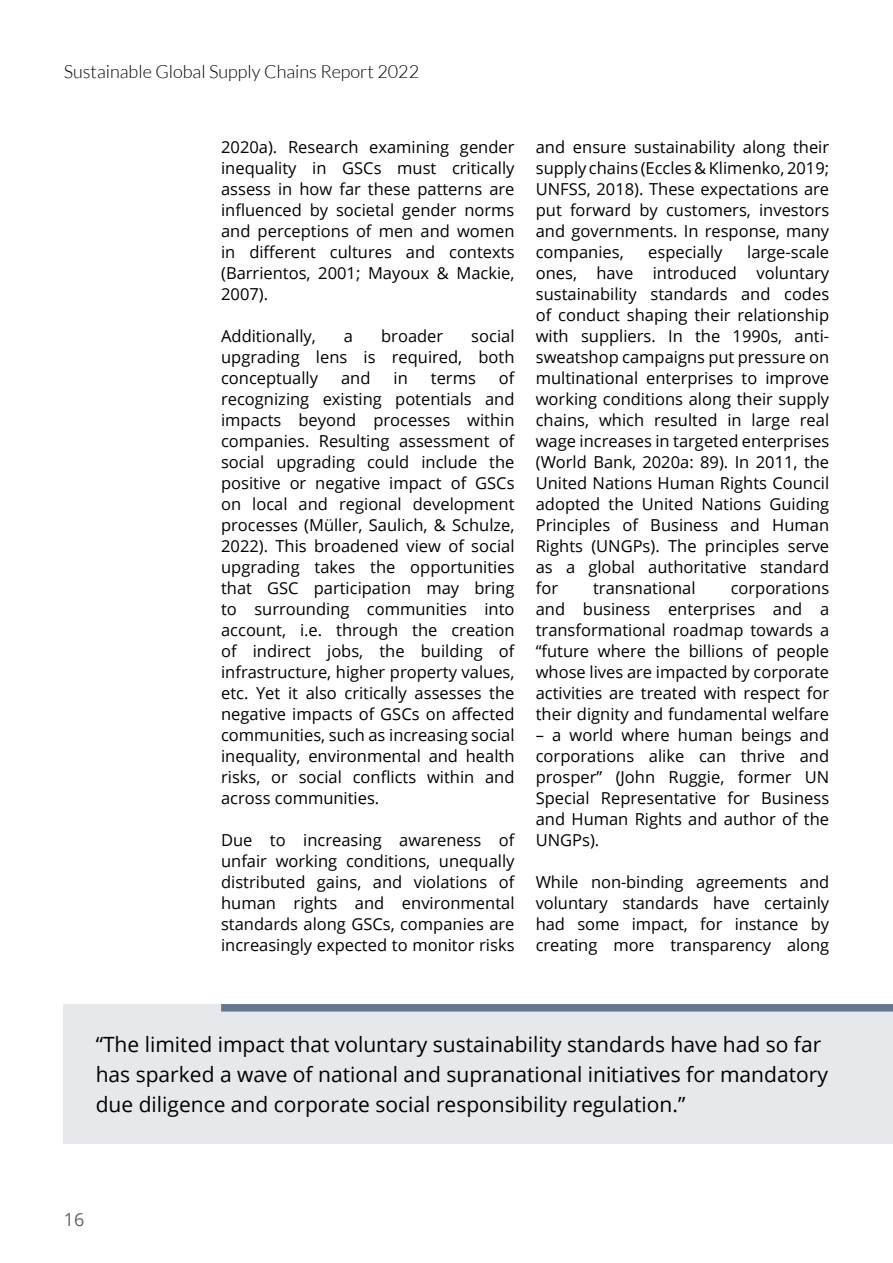
<style>
.page{position:relative;width:893px;height:1263px;background:#fff}
.page>*{position:absolute;margin:0;border:0;box-sizing:border-box;transform-origin:0 0}
.Statement_14pt{font:21px/30px "Open Sans";color:#000}
.t1{font:300 18px "Lato";color:#000}
.t2{font:18px "Open Sans";color:#616160}
.Copy_text_-_Regular{font:16.5px/21px "Open Sans";color:#000;text-align:justify}
</style>
<div class="page">
<div style="left:64px;top:1004px;width:829px;height:140px;background:#e6e8ec"></div>
<div style="left:221px;top:1004px;width:672px;height:7px;background:#63778d"></div>
<p class="t1" style="left:64px;top:62px;width:357px">Sustainable Global Supply Chains Report 2022</p>
<p class="Copy_text_-_Regular" style="left:221px;top:136px;width:295px">2020a). Research examining gender inequality in GSCs must critically assess in how far these patterns are influenced by societal gender norms and perceptions of men and women in different cultures and contexts (Barrientos, 2001; Mayoux &amp; Mackie, 2007).</p>
<p class="Copy_text_-_Regular" style="left:221px;top:325px;width:96px">Additionally,</p>
<p class="Copy_text_-_Regular" style="left:344px;top:325px;width:11px">a</p>
<p class="Copy_text_-_Regular" style="left:381px;top:325px;width:64px">broader</p>
<p class="Copy_text_-_Regular" style="left:221px;top:325px;width:295px;text-indent:250px">social upgrading lens is required, both conceptually</p>
<p class="Copy_text_-_Regular" style="left:221px;top:367px;width:295px;text-indent:278px">of recognizing existing potentials and impacts beyond processes within companies. Resulting assessment of social upgrading could include the positive or negative impact of GSCs on local and regional development processes (Müller, Saulich, &amp; Schulze, 2022). This broadened view of social upgrading takes the opportunities that GSC participation may bring to surrounding communities into account, i.e. through the creation of indirect jobs, the building of infrastructure, higher property values, etc. Yet it also critically assesses the negative impacts of GSCs on affected communities, such as increasing social inequality, environmental and health risks, or social conflicts within and across communities.</p>
<p class="Copy_text_-_Regular" style="left:221px;top:829px;width:295px">Due to increasing awareness of unfair working conditions, unequally distributed gains, and violations of human rights and environmental standards along GSCs, companies are increasingly expected to monitor risks</p>
<p class="Copy_text_-_Regular" style="left:341px;top:367px;width:31px">and</p>
<p class="Copy_text_-_Regular" style="left:394px;top:367px;width:16px">in</p>
<p class="Copy_text_-_Regular" style="left:431px;top:367px;width:47px">terms</p>
<p class="Copy_text_-_Regular" style="left:536px;top:136px;width:295px">and ensure sustainability along their supply chains (Eccles &amp; Klimenko, 2019; UNFSS, 2018). These expectations are put forward by customers, investors and governments. In response, many companies,</p>
<p class="Copy_text_-_Regular" style="left:536px;top:241px;width:295px;text-indent:211px">large-scale ones, have introduced voluntary sustainability standards and codes of conduct shaping their relationship with suppliers. In the 1990s, anti&shy;sweatshop campaigns put pressure on multinational enterprises to improve working conditions along their supply chains, which resulted in large real wage increases in targeted enterprises (World Bank, 2020a: 89). In 2011, the United Nations Human Rights Council adopted the United Nations Guiding Principles of Business and Human Rights (UNGPs). The principles serve as a global authoritative standard for</p>
<p class="Copy_text_-_Regular" style="left:648px;top:241px;width:76px">especially</p>
<p class="Copy_text_-_Regular" style="left:593px;top:577px;width:104px">transnational</p>
<p class="Copy_text_-_Regular" style="left:536px;top:577px;width:295px;text-indent:195px">corporations and business enterprises and a transformational roadmap towards a “future where the billions of people whose lives are impacted by corporate activities are treated with respect for their dignity and fundamental welfare</p>
<p class="Copy_text_-_Regular" style="left:536px;top:724px;width:295px">– a world where human beings and corporations alike can thrive and prosper” (John Ruggie, former UN Special Representative for Business and Human Rights and author of the UNGPs).</p>
<p class="Copy_text_-_Regular" style="left:536px;top:871px;width:295px">While non-binding agreements and voluntary standards have certainly had some impact, for instance by creating more transparency along</p>
<p class="Statement_14pt" style="left:96px;top:1029px;width:734px">“The limited impact that voluntary sustainability standards have had so far has sparked a wave of national and supranational initiatives for mandatory due diligence and corporate social responsibility regulation.”</p>
<p class="t2" style="left:64px;top:1207px;width:22px">16</p>
</div>
